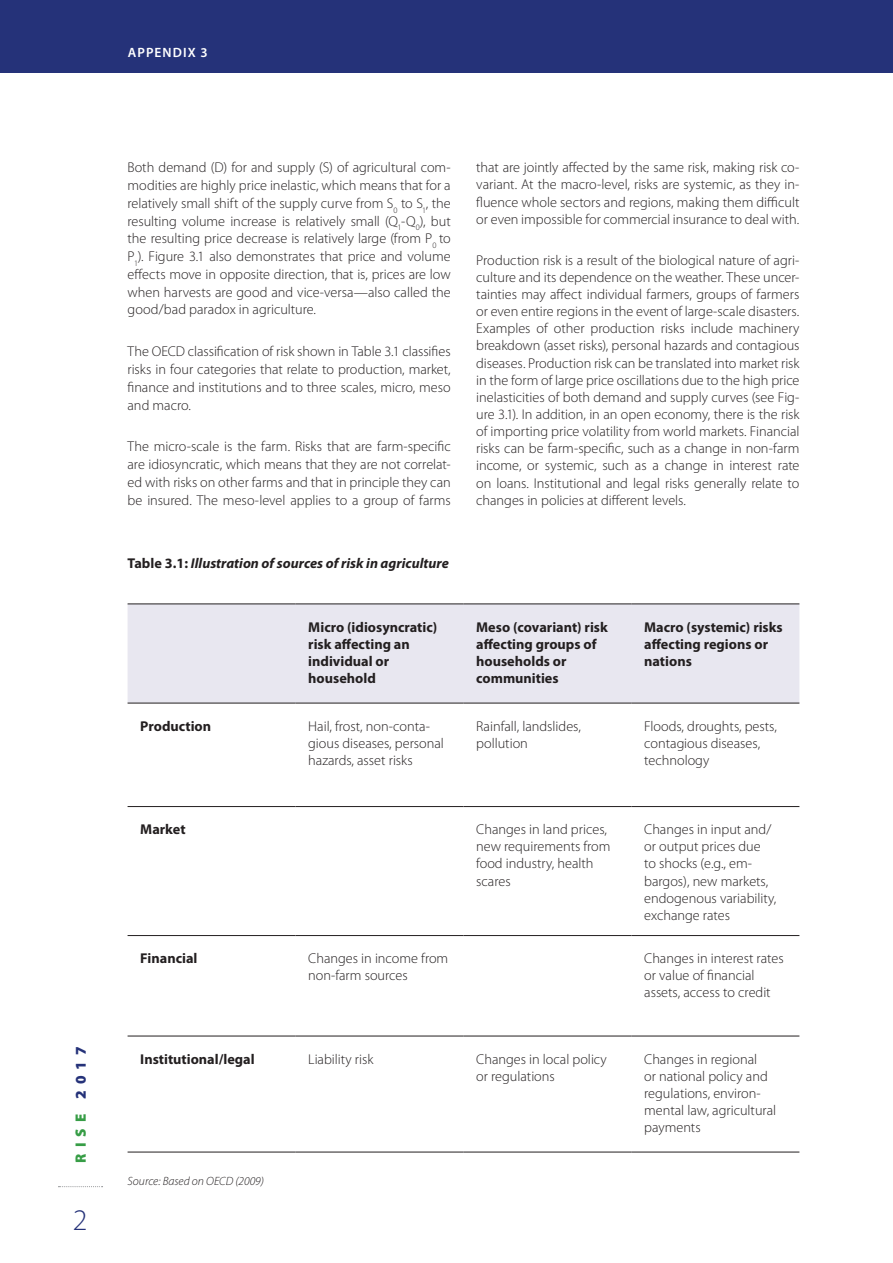
<style>
.page{position:relative;width:893px;height:1263px;background:#fff}
.page>*{position:absolute;margin:0;border:0;box-sizing:border-box;transform-origin:0 0}
.t1{font:300 30px "Myriad Pro";color:#253279}
.t2{font:900 15px "Myriad Pro";letter-spacing:.4em;color:#379d46}
.t3{font:300 14.25px/17.1px "Myriad Pro";color:#231f20}
.t4{font:700 14.25px/17.1px "Myriad Pro";color:#231f20}
.t5{font:italic 700 14.25px "Myriad Pro";color:#231f20}
.t6{font:600 13.5px "Myriad Pro";letter-spacing:.08em;color:#fff}
.t7{font:italic 300 12px "Myriad Pro";color:#231f20}
.s1{color:#253279}
.s2{font-style:normal}
</style>
<div class="page">
<svg style="left:58px;top:1186px;width:45px;height:1px"></svg>
<div style="left:0;top:0;width:893px;height:72px;background:#253279"></div>
<div style="left:128px;top:604px;width:671px;height:99px;background:#e8e7f0"></div>
<hr style="left:128px;top:703px;width:168px;height:1px;background:#231f20">
<hr style="left:296px;top:703px;width:167px;height:1px;background:#231f20">
<hr style="left:463px;top:703px;width:168px;height:1px;background:#231f20">
<hr style="left:631px;top:703px;width:168px;height:1px;background:#231f20">
<hr style="left:128px;top:806px;width:168px;height:1px;background:#231f20">
<hr style="left:296px;top:806px;width:167px;height:1px;background:#231f20">
<hr style="left:463px;top:806px;width:168px;height:1px;background:#231f20">
<hr style="left:631px;top:806px;width:168px;height:1px;background:#231f20">
<hr style="left:128px;top:935px;width:168px;height:1px;background:#231f20">
<hr style="left:296px;top:935px;width:167px;height:1px;background:#231f20">
<hr style="left:463px;top:935px;width:168px;height:1px;background:#231f20">
<hr style="left:631px;top:935px;width:168px;height:1px;background:#231f20">
<hr style="left:128px;top:1036px;width:168px;height:1px;background:#231f20">
<hr style="left:296px;top:1036px;width:167px;height:1px;background:#231f20">
<hr style="left:463px;top:1036px;width:168px;height:1px;background:#231f20">
<hr style="left:631px;top:1036px;width:168px;height:1px;background:#231f20">
<hr style="left:128px;top:603px;width:168px;height:1px;background:#231f20">
<hr style="left:296px;top:603px;width:167px;height:1px;background:#231f20">
<hr style="left:463px;top:603px;width:168px;height:1px;background:#231f20">
<hr style="left:631px;top:603px;width:168px;height:1px;background:#231f20">
<hr style="left:128px;top:1152px;width:168px;height:1px;background:#231f20">
<hr style="left:296px;top:1152px;width:167px;height:1px;background:#231f20">
<hr style="left:463px;top:1152px;width:168px;height:1px;background:#231f20">
<hr style="left:631px;top:1152px;width:168px;height:1px;background:#231f20">
<p class="t6" style="left:128px;top:45px;width:81px">APPENDIX 3</p>
<p class="t2" style="left:72px;top:1162px;width:117px;rotate:-90deg">RISE <span class="s1">2017</span></p>
<h1 class="t1" style="left:73px;top:1203px;width:16px">2</h1>
<p class="t3" style="left:128px;top:159px;width:325px;line-height:17.7px;text-align:justify">Both demand (D) for and supply (S) of agricultural com&shy;modities are highly price inelastic, which means that for a relatively small shift of the supply curve from S<sub>0</sub> to S<sub>1</sub>, the resulting volume increase is relatively small (Q<sub>1</sub>-Q<sub>0</sub>), but the resulting price decrease is relatively large (from P<sub>0</sub> to P<sub>1</sub>). Figure 3.1 also demonstrates that price and volume effects move in opposite direction, that is, prices are low when harvests are good and vice-versa—also called the good/bad paradox in agriculture.</p>
<p class="t3" style="left:128px;top:343px;width:325px;line-height:17.7px;text-align:justify">The OECD classification of risk shown in Table 3.1 classifies risks in four categories that relate to production, market, finance and institutions and to three scales, micro, meso and macro.</p>
<p class="t3" style="left:128px;top:438px;width:325px;line-height:17.7px;text-align:justify">The micro-scale is the farm. Risks that are farm-specific are idiosyncratic, which means that they are not correlat&shy;ed with risks on other farms and that in principle they can be insured. The meso-level applies to a group of farms</p>
<p class="t5" style="left:128px;top:555px;width:323px"><span class="s2">Table 3.1:</span> Illustration of sources of risk in agriculture</p>
<p class="t3" style="left:476px;top:159px;width:325px;text-align:justify">that are jointly affected by the same risk, making risk co&shy;variant. At the macro-level, risks are systemic, as they in&shy;fluence whole sectors and regions, making them difficult or even impossible for commercial insurance to deal with.</p>
<p class="t3" style="left:476px;top:252px;width:325px;text-align:justify">Production risk is a result of the biological nature of agri&shy;culture and its dependence on the weather. These uncer&shy;tainties may affect individual farmers, groups of farmers or even entire regions in the event of large-scale disasters.<br>Examples of other production risks include machinery breakdown (asset risks), personal hazards and contagious diseases. Production risk can be translated into market risk in the form of large price oscillations due to the high price inelasticities of both demand and supply curves (see Fig&shy;ure 3.1). In addition, in an open economy, there is the risk of importing price volatility from world markets. Financial risks can be farm-specific, such as a change in non-farm income, or systemic, such as a change in interest rate on loans. Institutional and legal risks generally relate to changes in policies at different levels.</p>
<p class="t4" style="left:308px;top:618px;width:130px">Micro (idiosyncratic) risk affecting an individual or household</p>
<p class="t4" style="left:476px;top:618px;width:133px">Meso (covariant) risk affecting groups of households or communities</p>
<p class="t4" style="left:644px;top:618px;width:140px">Macro (systemic) risks affecting regions or nations</p>
<p class="t4" style="left:140px;top:718px;width:72px">Production</p>
<p class="t3" style="left:308px;top:718px;width:137px">Hail, frost, non-conta&shy;gious diseases, personal hazards, asset risks</p>
<p class="t3" style="left:476px;top:718px;width:106px">Rainfall, landslides, pollution</p>
<p class="t3" style="left:644px;top:718px;width:134px">Floods, droughts, pests, contagious diseases, technology</p>
<p class="t4" style="left:140px;top:821px;width:47px">Market</p>
<p class="t3" style="left:476px;top:821px;width:136px">Changes in land prices, new requirements from food industry, health scares</p>
<p class="t3" style="left:644px;top:821px;width:134px">Changes in input and/ or output prices due<br>to shocks (e.g., em&shy;bargos), new markets, endogenous variability, exchange rates</p>
<p class="t4" style="left:140px;top:950px;width:59px">Financial</p>
<p class="t3" style="left:308px;top:950px;width:141px">Changes in income from non-farm sources</p>
<p class="t3" style="left:644px;top:950px;width:141px">Changes in interest rates or value of financial assets, access to credit</p>
<p class="t4" style="left:140px;top:1050px;width:116px">Institutional/legal</p>
<p class="t3" style="left:308px;top:1051px;width:67px">Liability risk</p>
<p class="t3" style="left:476px;top:1051px;width:132px">Changes in local policy or regulations</p>
<p class="t3" style="left:644px;top:1051px;width:134px">Changes in regional<br>or national policy and regulations, environ&shy;mental law, agricultural payments</p>
<p class="t7" style="left:128px;top:1175px;width:138px">Source: Based on OECD (2009)</p>
</div>
